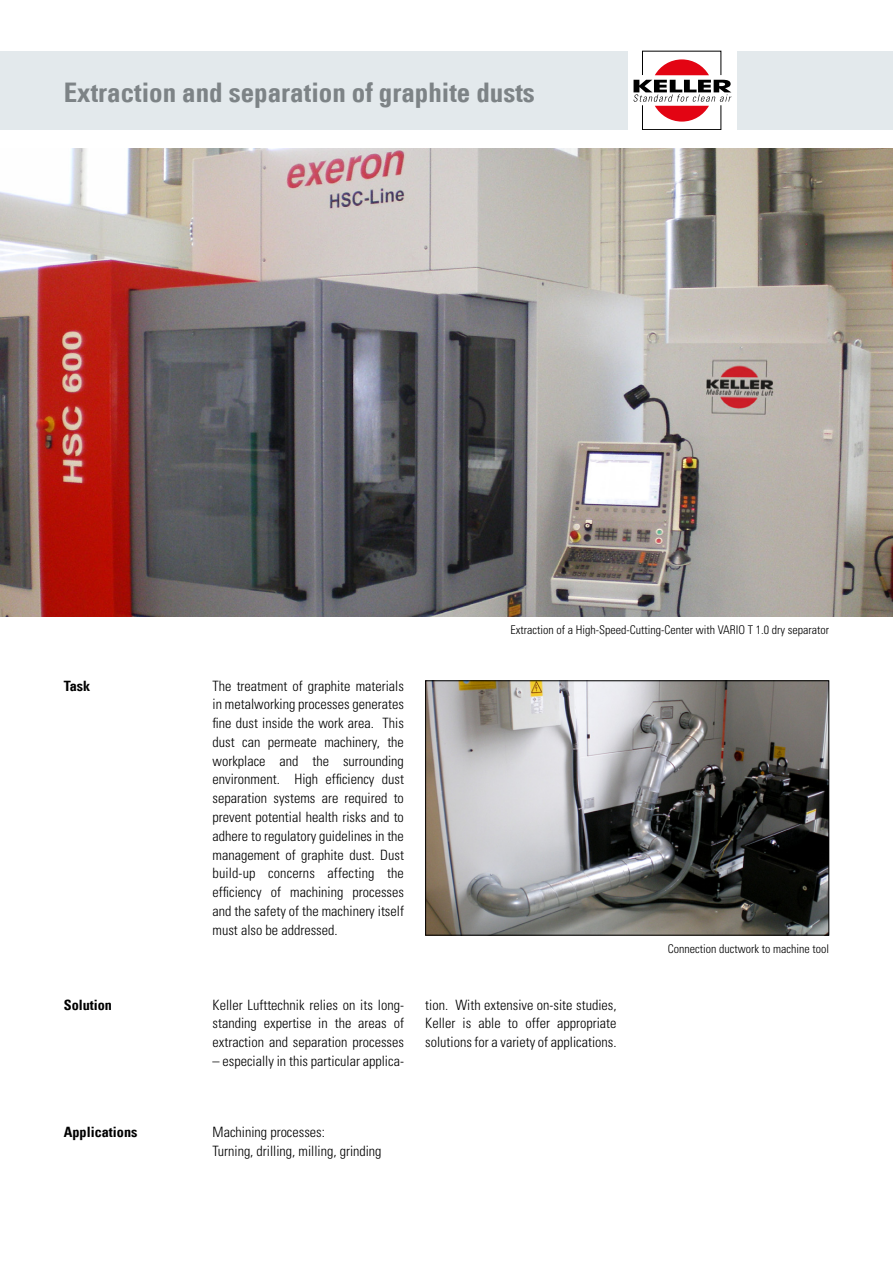
<style>
.page{position:relative;width:893px;height:1263px;background:#fff}
.page>*{position:absolute;margin:0;border:0;box-sizing:border-box;transform-origin:0 0}
.t1{font:27px "Univers Com 67 Bold Cond";color:#7d8386}
.t2{font:300 condensed 14.25px/18.8px "Univers LT Std";color:#000;text-align:justify}
.t3{font:14.25px "Univers Com 67 Bold Cond";color:#000}
.t4{font:300 condensed 12px "Univers LT Std";color:#000}
</style>
<div class="page">
<div style="left:0;top:51px;width:893px;height:79px;background:#e3e9ec"></div>
<div style="left:628px;top:35px;width:109px;height:111px;background:#fff"></div>
<svg style="left:633px;top:51px;width:98px;height:79px"></svg>
<img style="left:427px;top:682px;width:400px;height:251px">
<div style="left:425px;top:680px;width:404px;height:255px;border:1px solid #000"></div>
<img style="left:0;top:149px;width:893px;height:468px">
<h1 class="t1" style="left:64px;top:76px;width:473px">Extraction and separation of graphite dusts</h1>
<p class="t4" style="left:510px;top:622px;width:320px">Extraction of a High-Speed-Cutting-Center with VARIO T 1.0 dry separator</p>
<p class="t3" style="left:64px;top:677px;width:28px">Task</p>
<p class="t2" style="left:213px;top:676px;width:193px">The treatment of graphite materials in metalworking processes generates fine dust inside the work area. This dust can permeate machinery, the workplace and the surrounding environment. High efficiency dust separation systems are required to prevent potential health risks and to adhere to regulatory guidelines in the management of graphite dust. Dust build-up concerns affecting the efficiency of machining processes and the safety of the machinery itself must also be addressed.</p>
<p class="t4" style="left:668px;top:941px;width:163px">Connection ductwork to machine tool</p>
<p class="t3" style="left:64px;top:996px;width:50px">Solution</p>
<p class="t2" style="left:213px;top:995px;width:193px">Keller Lufttechnik relies on its long&shy;standing expertise in the areas of extraction and separation processes</p>
<p class="t2" style="left:213px;top:1051px;width:193px">– especially in this particular applica-</p>
<p class="t2" style="left:425px;top:995px;width:193px">tion. With extensive on-site studies, Keller is able to offer appropriate solutions for a variety of applications.</p>
<p class="t3" style="left:64px;top:1123px;width:75px">Applications</p>
<p class="t2" style="left:213px;top:1123px;width:171px">Machining processes:<br>Turning, drilling, milling, grinding</p>
</div>
